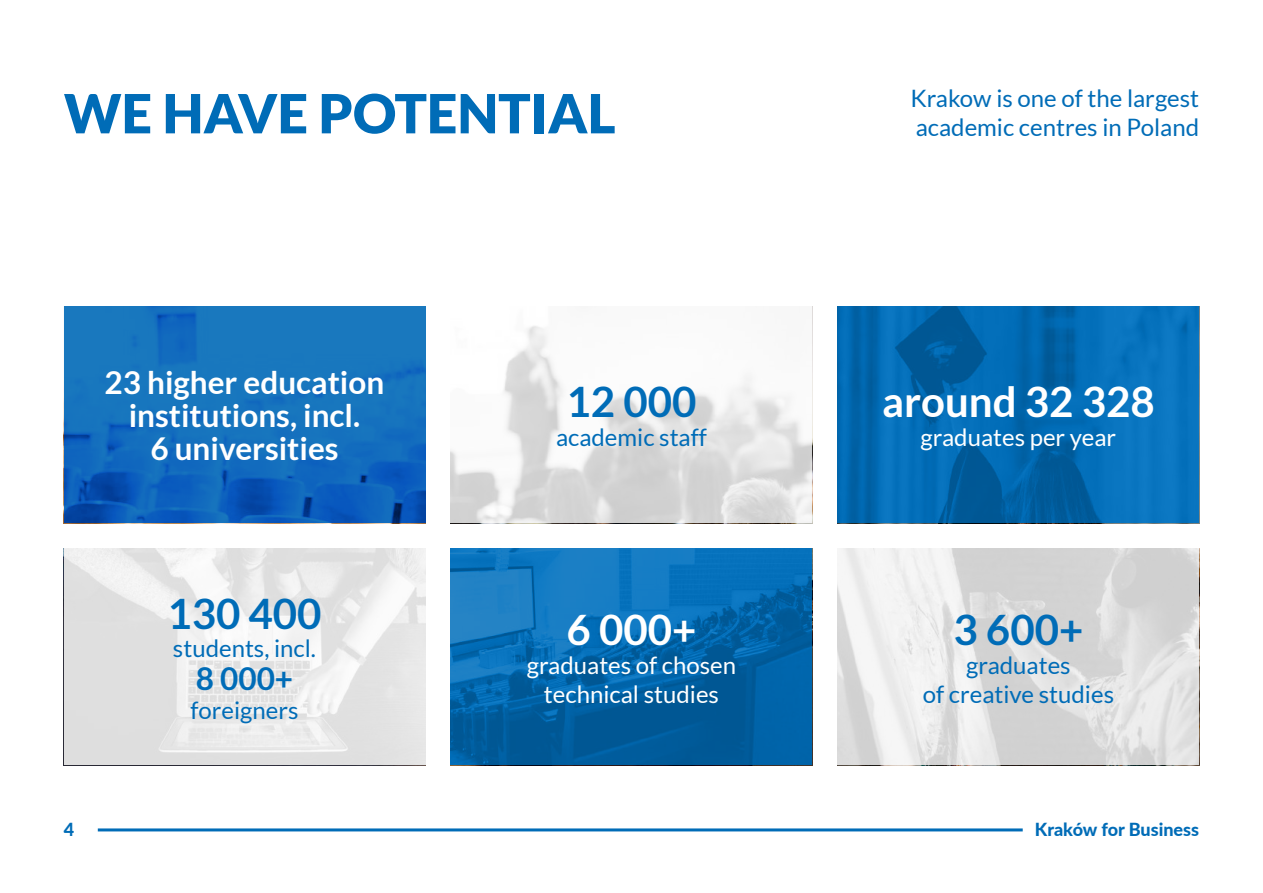
<style>
.page{position:relative;width:1263px;height:893px;background:#fff}
.page>*{position:absolute;margin:0;border:0;box-sizing:border-box;transform-origin:0 0}
.t1{font:900 54px "Lato";color:#006cb7}
.t2{font:700 42px "Lato";color:#fff}
.t3{font:700 42px "Lato";color:#006cb7}
.t4{font:700 31.5px/33px "Lato";color:#fff;text-align:center}
.t5{font:700 31.5px "Lato";color:#006cb7}
.t6{font:24px/28.8px "Lato";color:#006cb7}
.t7{font:24px/28.8px "Lato";color:#fff;text-align:center}
.t8{font:800 18px "Lato";color:#006cb7}
</style>
<div class="page">
<hr style="left:98px;top:828px;width:925px;height:3px;background:#006cb7">
<svg style="left:451px;top:326px;width:361px;height:197px"></svg>
<svg style="left:838px;top:306px;width:361px;height:217px;background:#0269b0"></svg>
<svg style="left:64px;top:549px;width:361px;height:216px;fill:#e3e3e3"></svg>
<svg style="left:451px;top:549px;width:361px;height:216px;background:#0769ad"></svg>
<svg style="left:838px;top:549px;width:361px;height:216px"></svg>
<svg style="left:64px;top:306px;width:361px;height:217px;background:#136dbc"></svg>
<h1 class="t1" style="left:64px;top:82px;width:553px">WE HAVE POTENTIAL</h1>
<p class="t6" style="left:910px;top:84px;width:290px">Krakow is one of the largest academic centres in Poland</p>
<h3 class="t4" style="left:105px;top:366px;width:281px">23 higher education institutions, incl.<br>6 universities</h3>
<p class="t8" style="left:64px;top:816px;width:12px">4</p>
<h2 class="t3" style="left:167px;top:589px;width:156px">130 400</h2>
<p class="t6" style="left:173px;top:634px;width:145px">students, incl.</p>
<h3 class="t5" style="left:196px;top:661px;width:99px">8 000+</h3>
<p class="t6" style="left:190px;top:696px;width:110px">foreigners</p>
<h2 class="t3" style="left:566px;top:378px;width:131px">12 000</h2>
<p class="t6" style="left:556px;top:423px;width:152px">academic staff</p>
<h2 class="t2" style="left:566px;top:606px;width:131px">6 000+</h2>
<p class="t7" style="left:527px;top:651px;width:211px">graduates of chosen technical studies</p>
<h2 class="t2" style="left:882px;top:378px;width:274px">around 32 328</h2>
<p class="t7" style="left:921px;top:423px;width:197px">graduates per year</p>
<h2 class="t3" style="left:953px;top:606px;width:131px">3 600+</h2>
<p class="t6" style="left:923px;top:651px;width:193px;text-align:center">graduates<br>of creative studies</p>
<p class="t8" style="left:1035px;top:816px;width:166px">Kraków for Business</p>
</div>
